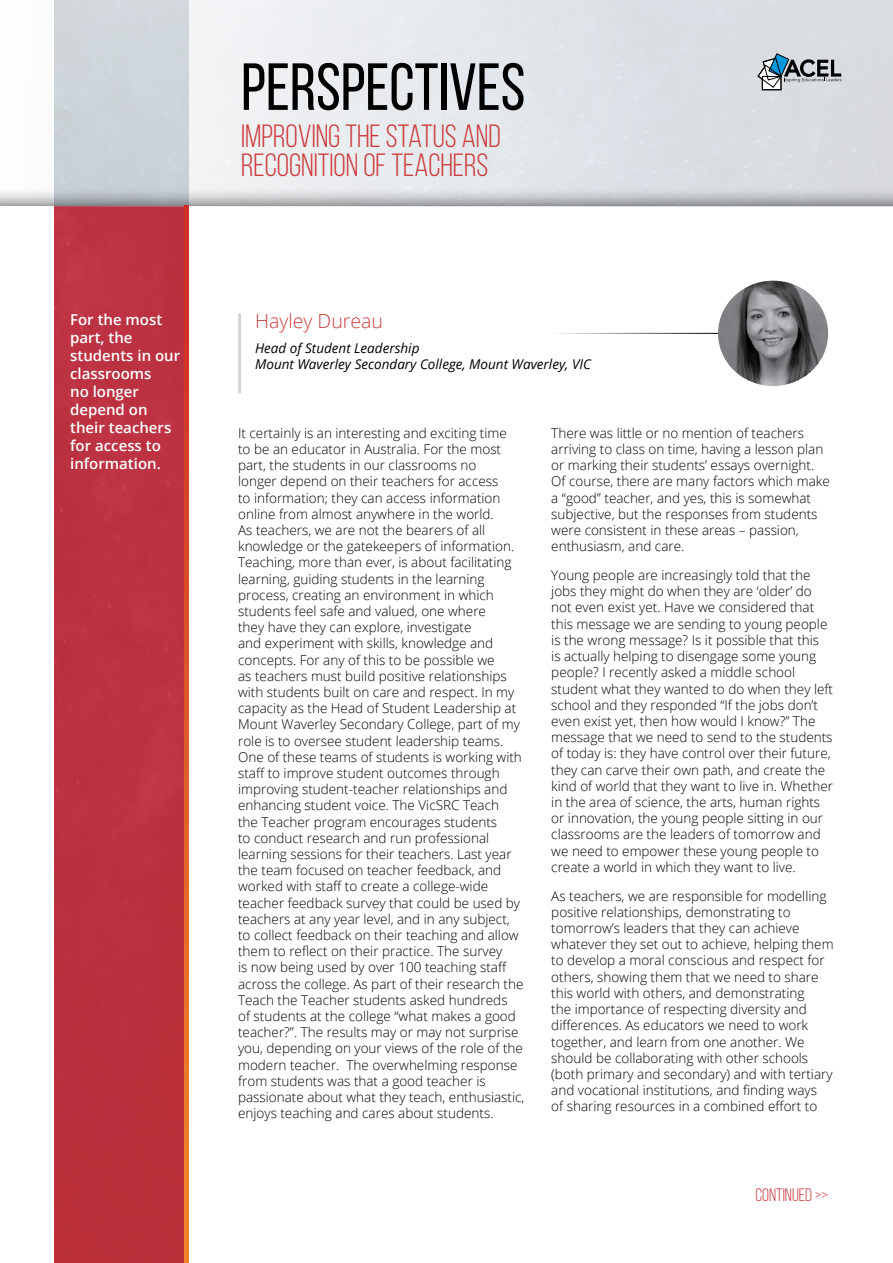
<style>
.page{position:relative;width:893px;height:1263px;background:#fff}
.page>*{position:absolute;margin:0;border:0;box-sizing:border-box;transform-origin:0 0}
.t1{font:66.45px "Bebas Neue";color:#000}
.t2{font:32.1px/28.5px "Bebas Neue";color:#cd3c3d}
.t3{font:300 19.5px "Open Sans";color:#cd3c3d}
.t4{font:18px "Bebas Neue";color:#cd3c3d}
.t5{font:600 15px/18px "Open Sans";color:#fff}
.t6{font:300 13.5px/16.2px "Open Sans";color:#000}
.t7{font:italic 13.5px/16.2px "Open Sans";color:#000}
</style>
<div class="page">
<div style="left:54px;top:207px;width:131px;height:1056px;background:#bb3140"></div>
<hr style="left:238px;top:313px;width:3px;height:80px;background:#d1d3d4">
<hr style="left:550px;top:333px;width:223px;height:1px;background:#000">
<img style="left:718px;top:281px;width:110px;height:105px">
<div style="left:0;top:0;width:893px;height:207px;background:#000;opacity:.75"></div>
<svg style="left:757px;top:53px;width:84px;height:37px;background:#9aa6ad"></svg>
<svg style="left:185px;top:206px;width:4px;height:1057px;background:#e05828"></svg>
<p class="t5" style="left:70px;top:310px;width:112px">For the most part, the students in our classrooms<br>no longer depend on their teachers for access to information.</p>
<h1 class="t1" style="left:241px;top:51px;width:286px">PERSPECTIVES</h1>
<h2 class="t2" style="left:241px;top:122px;width:261px">IMPROVING THE STATUS AND<br>RECOGNITION OF TEACHERS</h2>
<h3 class="t3" style="left:255px;top:308px;width:129px">Hayley Dureau</h3>
<p class="t7" style="left:255px;top:339px;width:337px">Head of Student Leadership<br>Mount Waverley Secondary College, Mount Waverley, VIC</p>
<p class="t6" style="left:238px;top:424px;width:288px">It certainly is an interesting and exciting time<br>to be an educator in Australia. For the most part, the students in our classrooms no<br>longer depend on their teachers for access<br>to information; they can access information online from almost anywhere in the world.<br>As teachers, we are not the bearers of all knowledge or the gatekeepers of information.<br>Teaching, more than ever, is about facilitating learning, guiding students in the learning process, creating an environment in which students feel safe and valued, one where<br>they have they can explore, investigate<br>and experiment with skills, knowledge and concepts. For any of this to be possible we<br>as teachers must build positive relationships with students built on care and respect. In my capacity as the Head of Student Leadership at Mount Waverley Secondary College, part of my role is to oversee student leadership teams.<br>One of these teams of students is working with staff to improve student outcomes through improving student-teacher relationships and enhancing student voice. The VicSRC Teach<br>the Teacher program encourages students<br>to conduct research and run professional learning sessions for their teachers. Last year the team focused on teacher feedback, and worked with staff to create a college-wide teacher feedback survey that could be used by teachers at any year level, and in any subject, to collect feedback on their teaching and allow them to reflect on their practice. The survey<br>is now being used by over 100 teaching staff across the college. As part of their research the Teach the Teacher students asked hundreds<br>of students at the college “what makes a good teacher?”. The results may or may not surprise you, depending on your views of the role of the modern teacher. The overwhelming response from students was that a good teacher is passionate about what they teach, enthusiastic, enjoys teaching and cares about students.</p>
<p class="t6" style="left:551px;top:424px;width:280px">There was little or no mention of teachers arriving to class on time, having a lesson plan or marking their students’ essays overnight.<br>Of course, there are many factors which make a “good” teacher, and yes, this is somewhat subjective, but the responses from students were consistent in these areas – passion, enthusiasm, and care.</p>
<p class="t6" style="left:551px;top:567px;width:283px">Young people are increasingly told that the jobs they might do when they are ‘older’ do not even exist yet. Have we considered that this message we are sending to young people is the wrong message? Is it possible that this<br>is actually helping to disengage some young people? I recently asked a middle school student what they wanted to do when they left school and they responded “If the jobs don’t even exist yet, then how would I know?” The message that we need to send to the students of today is: they have control over their future, they can carve their own path, and create the kind of world that they want to live in. Whether in the area of science, the arts, human rights or innovation, the young people sitting in our classrooms are the leaders of tomorrow and we need to empower these young people to create a world in which they want to live.</p>
<p class="t6" style="left:551px;top:887px;width:284px">As teachers, we are responsible for modelling positive relationships, demonstrating to tomorrow’s leaders that they can achieve whatever they set out to achieve, helping them to develop a moral conscious and respect for others, showing them that we need to share this world with others, and demonstrating<br>the importance of respecting diversity and differences. As educators we need to work together, and learn from one another. We should be collaborating with other schools (both primary and secondary) and with tertiary and vocational institutions, and finding ways<br>of sharing resources in a combined effort to</p>
<h3 class="t4" style="left:755px;top:1185px;width:74px">CONTINUED &gt;&gt;</h3>
</div>
